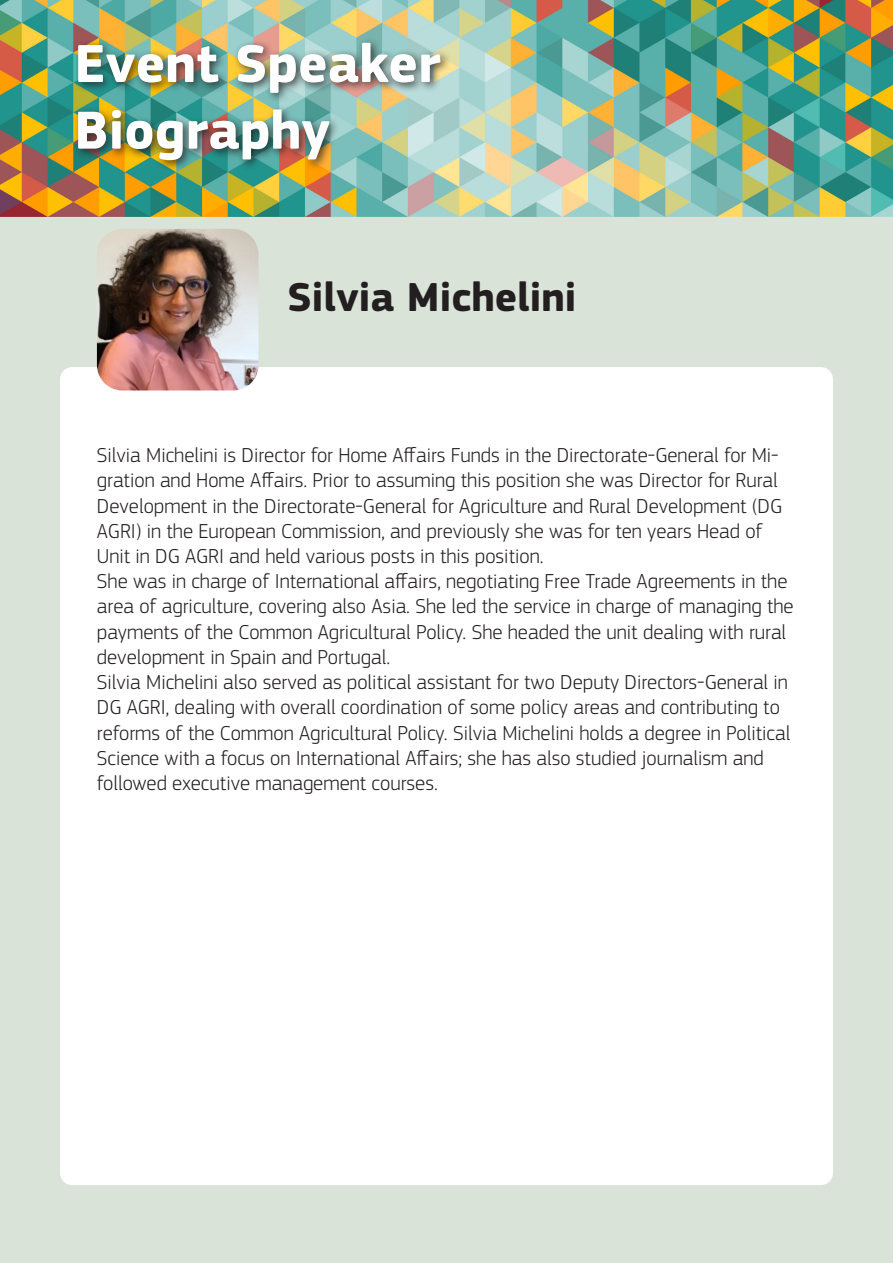
<style>
.page{position:relative;width:893px;height:1263px;background:#d9e3d8}
.page>*{position:absolute;margin:0;border:0;box-sizing:border-box;transform-origin:0 0}
.t1{font:700 55.5px/66.6px "EC Square Sans Pro";color:#fff}
.t2{font:700 42px "EC Square Sans Pro";color:#231f20}
.t3{font:300 21px/25.2px "EC Square Sans Pro";color:#231f20}
</style>
<div class="page">
<div style="left:54px;top:361px;width:785px;height:830px;background:#fff;border-radius:18px"></div>
<div style="left:48px;top:355px;width:797px;height:842px;border:12px solid #d9e3d8;border-radius:18px"></div>
<img style="left:0;top:0;width:893px;height:216px">
<img style="left:97px;top:229px;width:161px;height:161px">
<div style="left:73px;top:37px;width:379px;height:134px;background:#231f20;opacity:.81"></div>
<h1 class="t1" style="left:74px;top:32px;width:368px">Event Speaker<br>Biography</h1>
<h2 class="t2" style="left:287px;top:272px;width:291px">Silvia Michelini</h2>
<p class="t3" style="left:97px;top:443px;width:698px">Silvia Michelini is Director for Home Affairs Funds in the Directorate-General for Mi&shy;gration and Home Affairs. Prior to assuming this position she was Director for Rural Development in the Directorate-General for Agriculture and Rural Development (DG AGRI) in the European Commission, and previously she was for ten years Head of Unit in DG AGRI and held various posts in this position.<br>She was in charge of International affairs, negotiating Free Trade Agreements in the area of agriculture, covering also Asia. She led the service in charge of managing the payments of the Common Agricultural Policy. She headed the unit dealing with rural development in Spain and Portugal.<br>Silvia Michelini also served as political assistant for two Deputy Directors-General in DG AGRI, dealing with overall coordination of some policy areas and contributing to reforms of the Common Agricultural Policy. Silvia Michelini holds a degree in Political Science with a focus on International Affairs; she has also studied journalism and followed executive management courses.</p>
</div>
